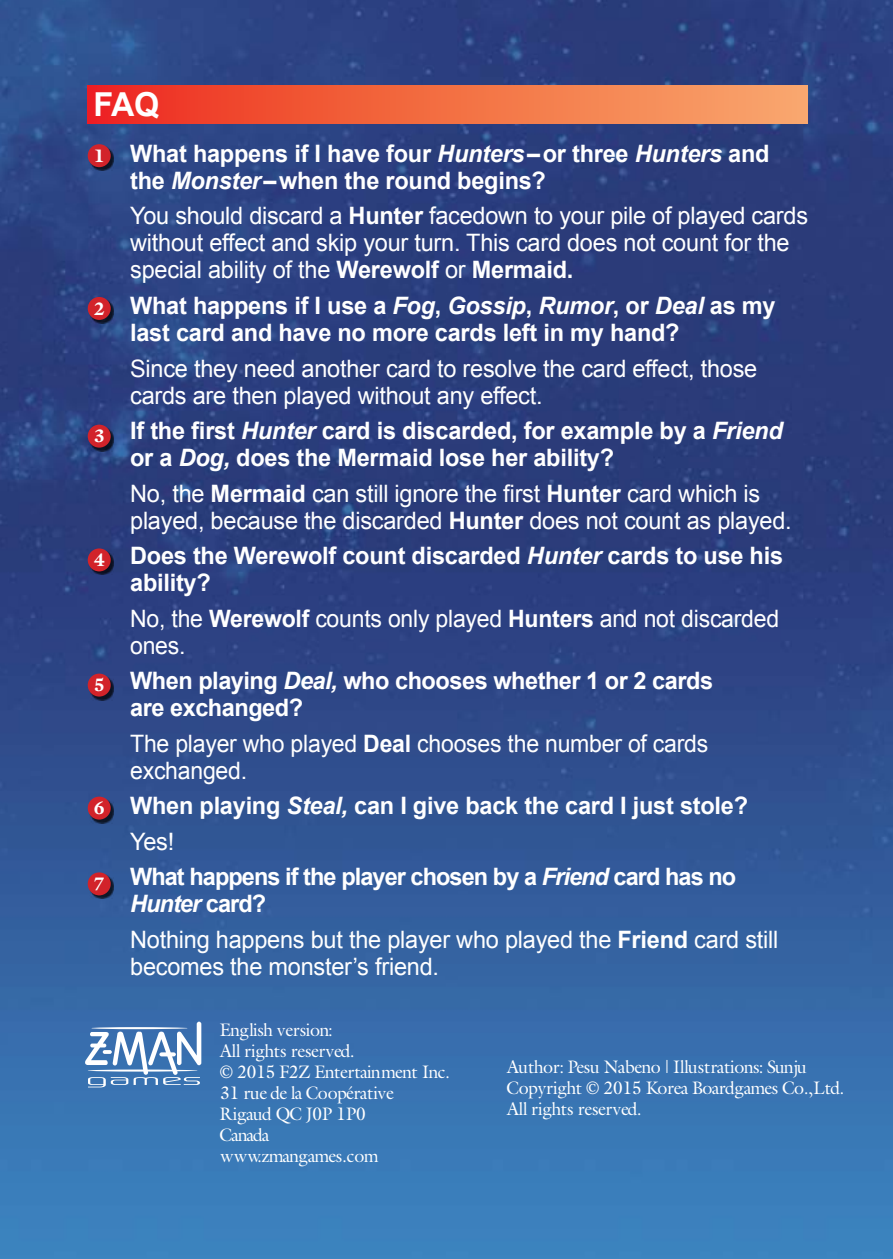
<style>
.page{position:relative;width:893px;height:1259px;background:#fff}
.page>*{position:absolute;margin:0;border:0;box-sizing:border-box;transform-origin:0 0}
.t1{font:700 33px "Arial";color:#fff}
.t2{font:700 24px/27px "Arial";letter-spacing:-.01em;color:#fff}
.t3{font:24px/27px "Arial";letter-spacing:-.01em;color:#fff}
.t4{font:24px/27px "Arial";letter-spacing:-.01em;color:#fff;scale:.96 1}
.t5{font:18px/21px "Acanthus SSK";color:#fff}
.t6{font:18px "Acanthus Black SSK";color:#fff}
.s1{font-style:italic}
.s2{font-weight:700}
.s3{font-weight:400}
.s4{font-weight:700;font-style:italic}
</style>
<div class="page">
<img style="left:1px;top:0;width:892px;height:1259px">
<img style="left:0;top:0;width:1px;height:1259px">
<div style="left:88px;top:85px;width:720px;height:39px;background:linear-gradient(to right,#ed2b1d,#f9ac6c)"></div>
<div style="left:90px;top:146px;width:24px;height:25px;background:#000;opacity:.75"></div>
<div style="left:88px;top:144px;width:23px;height:23px;background:#d2232a;border-radius:50%"></div>
<div style="left:90px;top:299px;width:24px;height:25px;background:#000;opacity:.75"></div>
<div style="left:88px;top:297px;width:23px;height:23px;background:#d2232a;border-radius:50%"></div>
<div style="left:90px;top:427px;width:24px;height:24px;background:#000;opacity:.75"></div>
<div style="left:88px;top:425px;width:23px;height:22px;background:#d2232a;border-radius:50%"></div>
<div style="left:90px;top:550px;width:24px;height:25px;background:#000;opacity:.75"></div>
<div style="left:88px;top:548px;width:23px;height:23px;background:#d2232a;border-radius:50%"></div>
<div style="left:90px;top:676px;width:24px;height:24px;background:#000;opacity:.75"></div>
<div style="left:88px;top:673px;width:23px;height:23px;background:#d2232a;border-radius:50%"></div>
<div style="left:90px;top:799px;width:24px;height:24px;background:#000;opacity:.75"></div>
<div style="left:88px;top:796px;width:23px;height:23px;background:#d2232a;border-radius:50%"></div>
<div style="left:90px;top:874px;width:24px;height:25px;background:#000;opacity:.75"></div>
<div style="left:88px;top:872px;width:23px;height:23px;background:#d2232a;border-radius:50%"></div>
<svg style="left:85px;top:1021px;width:116px;height:66px"></svg>
<h1 class="t1" style="left:94px;top:86px;width:67px">FAQ</h1>
<p class="t6" style="left:94px;top:145px;width:12px">1</p>
<p class="t6" style="left:94px;top:297px;width:12px">2</p>
<p class="t6" style="left:94px;top:425px;width:12px">3</p>
<p class="t6" style="left:94px;top:549px;width:12px">4</p>
<p class="t6" style="left:94px;top:674px;width:12px">5</p>
<p class="t6" style="left:94px;top:797px;width:12px">6</p>
<p class="t6" style="left:94px;top:873px;width:12px">7</p>
<p class="t2" style="left:130px;top:140px;width:641px">What happens if I have four <span class="s1">Hunters</span>–or three <span class="s1">Hunters</span> and the <span class="s1">Monster</span>–when the round begins?</p>
<p class="t3" style="left:130px;top:202px;width:679px">You should discard a <span class="s2">Hunter</span> facedown to your pile of played cards without effect and skip your turn. This card does not count for the special ability of the <span class="s2">Werewolf</span> or <span class="s2">Mermaid.</span></p>
<p class="t2" style="left:130px;top:292px;width:647px">What happens if I use a <span class="s1">Fog</span>, <span class="s1">Gossip</span>, <span class="s1">Rumor</span>, or <span class="s1">Deal</span> as my last card and have no more cards left in my hand?</p>
<p class="t3" style="left:130px;top:354px;width:629px">Since they need another card to resolve the card effect, those cards are then played without any effect.</p>
<p class="t2" style="left:130px;top:417px;width:654px">If the first <span class="s1">Hunter</span> card is discarded, for example by a <span class="s1">Friend </span>or a <span class="s1">Dog,</span> does the Mermaid lose her ability?</p>
<p class="t3" style="left:130px;top:479px;width:663px">No, the <span class="s2">Mermaid</span> can still ignore the first <span class="s2">Hunter</span> card which is played, because the discarded <span class="s2">Hunter</span> does not count as played.</p>
<p class="t2" style="left:130px;top:542px;width:654px">Does the Werewolf count discarded <span class="s1">Hunter</span> cards to use his ability?</p>
<p class="t4" style="left:130px;top:604px;width:678px">No, the <span class="s2">Werewolf</span> counts only played <span class="s2">Hunters</span> and not discarded ones.</p>
<p class="t2" style="left:130px;top:667px;width:584px">When playing <span class="s1">Deal,</span> who chooses whether 1 or 2 cards are exchanged?</p>
<p class="t4" style="left:130px;top:729px;width:604px">The player who played <span class="s2">Deal</span> chooses the number of cards exchanged.</p>
<p class="t2" style="left:130px;top:788px;width:619px;line-height:35.4px">When playing <span class="s1">Steal,</span> can I give back the card I just stole?<br><span class="s3">Yes!<br></span>What happens if the player chosen by a <span class="s1">Friend</span> card has no</p>
<p class="t3" style="left:130px;top:886px;width:650px;line-height:35.4px"><span class="s4">Hunter</span> <span class="s2">card?<br></span>Nothing happens but the player who played the <span class="s2">Friend</span> card still</p>
<p class="t3" style="left:130px;top:952px;width:310px">becomes the monster’s friend.</p>
<p class="t5" style="left:220px;top:1018px;width:231px">English version:<br>All rights reserved.<br>© 2015 F2Z Entertainment Inc.<br>31 rue de la Coopérative<br>Rigaud QC J0P 1P0<br>Canada<br>www.zmangames.com</p>
<p class="t5" style="left:507px;top:1056px;width:338px">Author: Pesu Nabeno | Illustrations: Sunju<br>Copyright © 2015 Korea Boardgames Co.,Ltd.<br>All rights reserved.</p>
</div>
